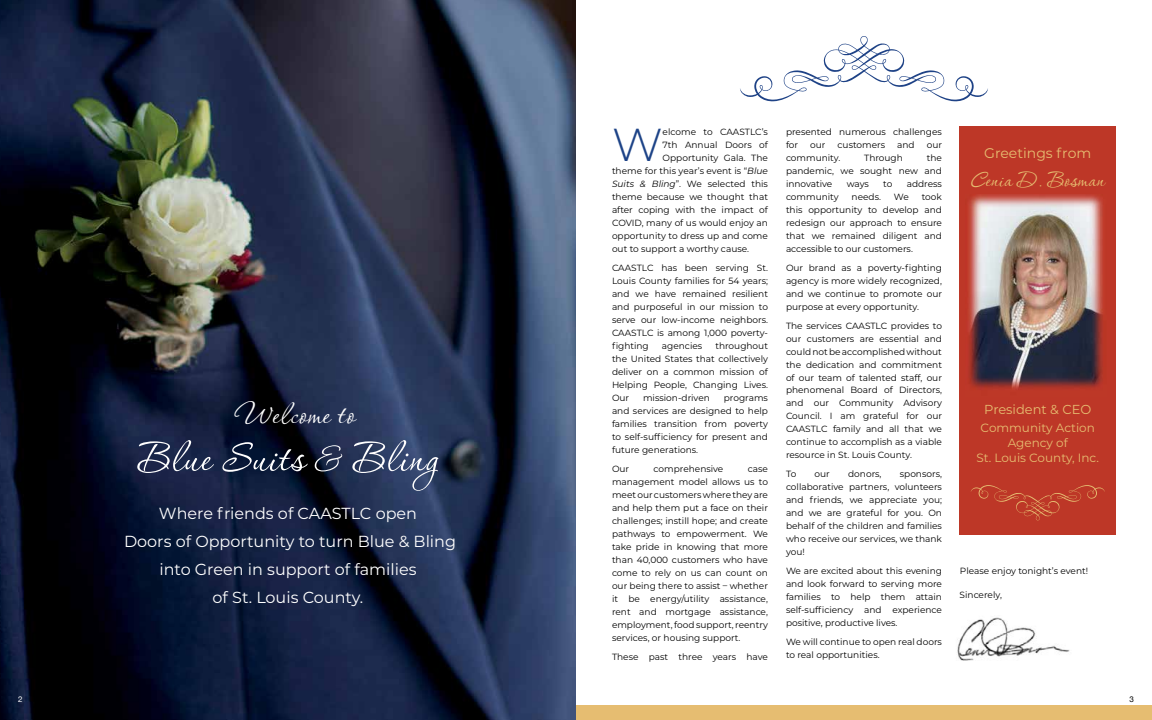
<style>
.page{position:relative;width:1152px;height:720px;background:#fff}
.page>*{position:absolute;margin:0;border:0;box-sizing:border-box;transform-origin:0 0}
.t1{font:51px "Corinthia";letter-spacing:.025em;color:#fff}
.t2{font:300 46.1px "Montserrat";color:#1d4387}
.t3{font:36px "Corinthia";letter-spacing:.025em;color:#fff}
.t4{font:26px "Corinthia";letter-spacing:.025em;color:#e6bd71}
.t5{font:16px/28px "Montserrat";color:#fff;text-align:center}
.t6{font:14px "Montserrat";color:#e6bd71}
.t7{font:13px "Montserrat";color:#e6bd71}
.t8{font:12px/15px "Montserrat";color:#e6bd71;text-align:center}
.t9{font:9px/13px "Montserrat";color:#000;text-align:justify}
.t10{font:8px "Helvetica Neue";color:#fff}
.t11{font:8px "Helvetica Neue";color:#000}
.s1{font-style:italic}
</style>
<div class="page">
<img style="left:0;top:0;width:576px;height:720px">
<img style="left:957px;top:617px;width:113px;height:44px">
<div style="left:576px;top:706px;width:576px;height:14px;background:#e6bd71"></div>
<svg style="left:740px;top:36px;width:248px;height:65px"></svg>
<div style="left:960px;top:126px;width:156px;height:409px;background:#bd3727"></div>
<img style="left:968px;top:195px;width:135px;height:194px">
<svg style="left:971px;top:485px;width:134px;height:35px"></svg>
<h3 class="t3" style="left:235px;top:396px;width:121px">Welcome to</h3>
<h1 class="t1" style="left:137px;top:432px;width:303px">Blue Suits &amp; Bling</h1>
<h3 class="t5" style="left:124px;top:499px;width:334px">Where friends of CAASTLC open<br>Doors of Opportunity to turn Blue &amp; Bling into Green in support of families<br>of St. Louis County.</h3>
<h2 class="t2" style="left:612px;top:113px;width:52px">W</h2>
<p class="t9" style="left:663px;top:125px;width:107px">elcome to CAASTLC’s</p>
<p class="t9" style="left:663px;top:138px;width:107px">7th Annual Doors of</p>
<p class="t9" style="left:663px;top:151px;width:107px">Opportunity Gala. The</p>
<p class="t9" style="left:612px;top:164px;width:157px">theme for this year’s event is “<span class="s1">Blue</span></p>
<p class="t9" style="left:612px;top:177px;width:158px"><span class="s1">Suits &amp; Bling</span>”. We selected this</p>
<p class="t9" style="left:612px;top:190px;width:158px">theme because we thought that</p>
<p class="t9" style="left:612px;top:203px;width:157px">after coping with the impact of</p>
<p class="t9" style="left:612px;top:216px;width:158px">COVID, many of us would enjoy an</p>
<p class="t9" style="left:612px;top:229px;width:157px">opportunity to dress up and come</p>
<p class="t9" style="left:612px;top:242px;width:139px">out to support a worthy cause.</p>
<p class="t9" style="left:612px;top:261px;width:158px">CAASTLC has been serving St.<br>Louis County families for 54 years; and we have remained resilient and purposeful in our mission to serve our low-income neighbors.<br>CAASTLC is among 1,000 poverty&shy;fighting</p>
<p class="t9" style="left:612px;top:339px;width:158px;text-indent:103px">throughout the United States that collectively deliver on a common mission of Helping People, Changing Lives.<br>Our</p>
<p class="t9" style="left:662px;top:339px;width:42px">agencies</p>
<p class="t9" style="left:643px;top:391px;width:68px">mission-driven</p>
<p class="t9" style="left:612px;top:391px;width:158px;text-indent:112px">programs and services are designed to help families transition from poverty to self-sufficiency for present and future generations.</p>
<p class="t9" style="left:612px;top:462px;width:19px">Our</p>
<p class="t9" style="left:654px;top:462px;width:71px">comprehensive</p>
<p class="t9" style="left:612px;top:462px;width:158px;text-indent:136px">case management model allows us to meet our customers where they are and help them put a face on their challenges; instill hope; and create pathways to empowerment. We take pride in knowing that more than 40,000 customers who have come to rely on us can count on our being there to assist – whether it be energy/utility assistance, rent and mortgage assistance, employment, food support, reentry services, or housing support.</p>
<p class="t9" style="left:612px;top:650px;width:157px">These past three years have</p>
<p class="t9" style="left:786px;top:125px;width:157px">presented numerous challenges for</p>
<p class="t9" style="left:810px;top:138px;width:17px">our</p>
<p class="t9" style="left:838px;top:138px;width:49px">customers</p>
<p class="t9" style="left:897px;top:138px;width:19px">and</p>
<p class="t9" style="left:927px;top:138px;width:17px">our</p>
<p class="t9" style="left:786px;top:151px;width:56px">community.</p>
<p class="t9" style="left:864px;top:151px;width:40px">Through</p>
<p class="t9" style="left:786px;top:151px;width:157px;text-indent:141px">the pandemic, we sought new and innovative</p>
<p class="t9" style="left:847px;top:177px;width:24px">ways</p>
<p class="t9" style="left:883px;top:177px;width:11px">to</p>
<p class="t9" style="left:907px;top:177px;width:37px">address</p>
<p class="t9" style="left:786px;top:190px;width:158px;text-indent:136px">took this opportunity to develop and redesign our approach to ensure that we remained diligent and accessible to our customers.</p>
<p class="t9" style="left:786px;top:261px;width:158px">Our brand as a poverty-fighting agency is more widely recognized, and we continue to promote our purpose at every opportunity.</p>
<p class="t9" style="left:786px;top:319px;width:158px">The services CAASTLC provides to our customers are essential and could not be accomplished without the dedication and commitment of our team of talented staff, our phenomenal Board of Directors, and our Community Advisory Council. I am grateful for our CAASTLC family and all that we continue to accomplish as a viable resource in St. Louis County.</p>
<p class="t9" style="left:786px;top:467px;width:12px">To</p>
<p class="t9" style="left:815px;top:467px;width:17px">our</p>
<p class="t9" style="left:848px;top:467px;width:35px">donors,</p>
<p class="t9" style="left:786px;top:190px;width:54px">community</p>
<p class="t9" style="left:852px;top:190px;width:31px">needs.</p>
<p class="t9" style="left:894px;top:190px;width:16px">We</p>
<p class="t9" style="left:786px;top:467px;width:158px;text-indent:114px">sponsors, collaborative partners, volunteers and friends, we appreciate you; and we are grateful for you. On behalf of the children and families who receive our services, we thank you!</p>
<p class="t9" style="left:786px;top:564px;width:158px">We are excited about this evening and look forward to serving more families to help them attain self-sufficiency and experience positive, productive lives.</p>
<p class="t9" style="left:786px;top:635px;width:158px">We will continue to open real doors to real opportunities.</p>
<h3 class="t6" style="left:984px;top:143px;width:109px">Greetings from</h3>
<h3 class="t4" style="left:971px;top:166px;width:134px">Cenia D. Bosman</h3>
<h3 class="t7" style="left:984px;top:400px;width:108px">President &amp; CEO</h3>
<h3 class="t8" style="left:976px;top:419px;width:124px">Community Action<br>Agency of<br>St. Louis County, Inc.</h3>
<p class="t9" style="left:960px;top:564px;width:130px">Please enjoy tonight’s event!</p>
<p class="t9" style="left:960px;top:588px;width:44px">Sincerely,</p>
<p class="t10" style="left:18px;top:693px;width:6px">2</p>
<p class="t11" style="left:1130px;top:693px;width:6px">3</p>
</div>
